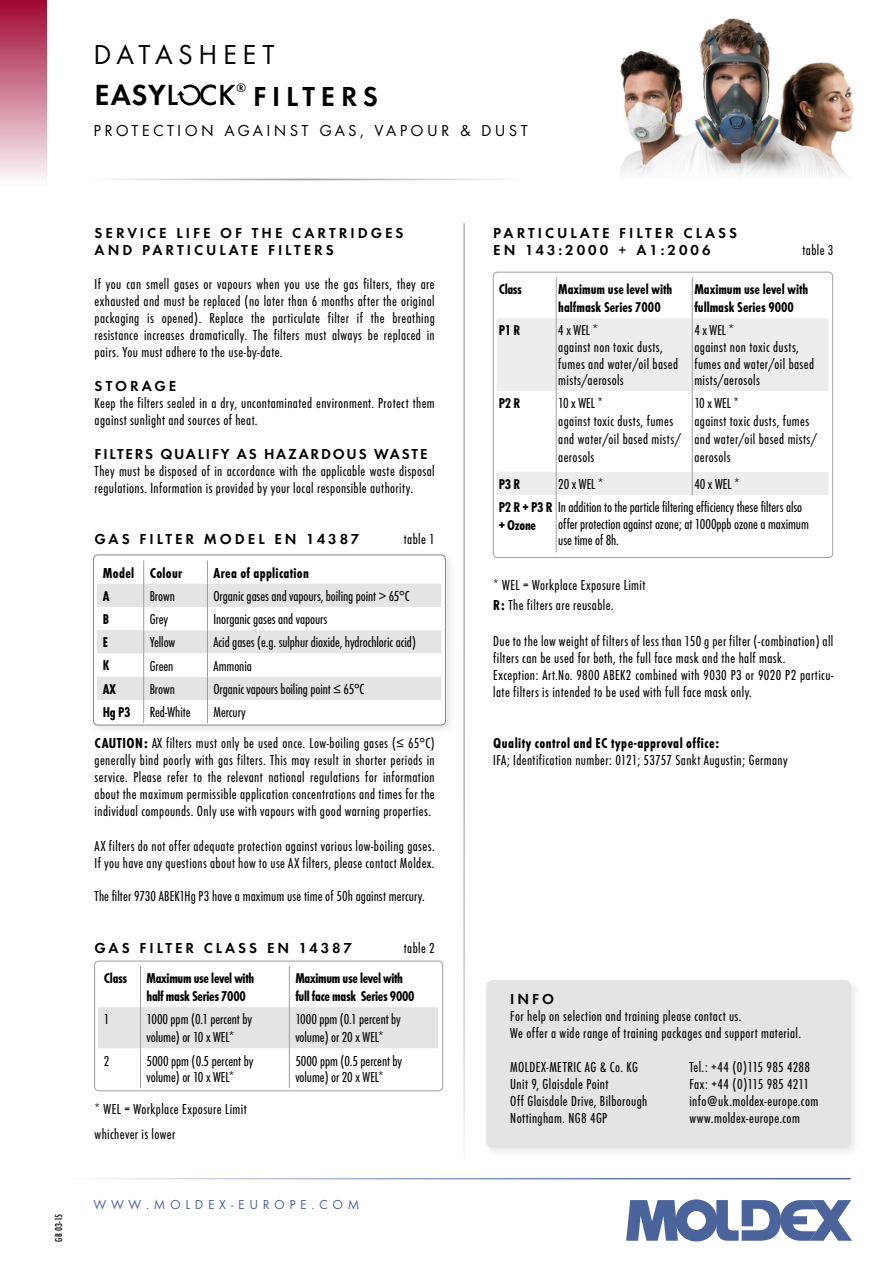
<style>
.page{position:relative;width:893px;height:1263px;background:#fff}
.page>*{position:absolute;margin:0;border:0;box-sizing:border-box;transform-origin:0 0}
.t1{font:30.15px "Futura TCE Dem";color:#000}
.t2{font:28.5px "Futura TCE Boo";letter-spacing:.195em;color:#000}
.t3{font:28.5px "Futura TCE Dem";letter-spacing:.2em;color:#000}
.t4{font:16.5px "Futura TCE Boo";letter-spacing:.2em;color:#000}
.t5{font:15px/17px "Futura TCE Boo Con";letter-spacing:.025em;color:#000}
.t6{font:15px/16.5px "Futura TCE Boo Con";letter-spacing:-.005em;color:#000}
.t7{font:15px/17px "Futura TCE Dem";letter-spacing:.2em;color:#000}
.t8{font:15px "Futura TCE Bol Con";letter-spacing:.025em;color:#000}
.t9{font:15px "Futura TCE Boo Con";letter-spacing:.005em;color:#000}
.t10{font:15px "Futura TCE Dem";letter-spacing:.12em;color:#000}
.t11{font:14.7px/18px "Futura TCE Bol Con";letter-spacing:-.02em;color:#000}
.t12{font:14.7px/18px "Futura TCE Bol Con";color:#000}
.t13{font:13.5px "Futura TCE Boo";letter-spacing:.345em;color:#4b649c}
.t14{font:500 12.75px "Futura TCE";color:#000}
.t15{font:10.5px "Futura TCE Med Con";color:#000}
.s1{font-family:"Futura TCE";font-weight:500}
.s2{font-family:"Futura TCE Bol Con"}
.s3{font-family:"Futura TCE Bol Con";font-size:14.7px}
</style>
<div class="page">
<img style="left:620px;top:18px;width:234px;height:135px">
<div style="left:0;top:0;width:47px;height:185px;background:linear-gradient(to bottom,#a00732,#fdfbfc)"></div>
<svg style="left:626px;top:1199px;width:226px;height:42px"></svg>
<hr style="left:62px;top:1178px;width:789px;height:1px;background:#4b649c">
<svg style="left:621px;top:153px;width:226px;height:24px;fill:#f1f1f2"></svg>
<svg style="left:98px;top:966px;width:340px;height:122px"></svg>
<hr style="left:140px;top:966px;width:1px;height:41px;background:#9c9e9f">
<hr style="left:289px;top:966px;width:1px;height:41px;background:#9c9e9f">
<hr style="left:140px;top:1007px;width:1px;height:41px;background:#9c9e9f">
<hr style="left:289px;top:1007px;width:1px;height:41px;background:#9c9e9f">
<hr style="left:140px;top:1048px;width:1px;height:40px;background:#9c9e9f">
<hr style="left:289px;top:1048px;width:1px;height:40px;background:#9c9e9f">
<div style="left:94px;top:961px;width:349px;height:130px;border:1px solid #9c9e9f;border-radius:4px"></div>
<div style="left:88px;top:549px;width:369px;height:188px;background:#000;opacity:.1"></div>
<svg style="left:97px;top:557px;width:344px;height:166px"></svg>
<div style="left:93px;top:555px;width:353px;height:170px;border:1px solid #87888a;border-radius:4px"></div>
<svg style="left:555px;top:277px;width:137px;height:41px"></svg>
<svg style="left:497px;top:318px;width:331px;height:177px;fill:#eceded"></svg>
<hr style="left:556px;top:277px;width:1px;height:41px;background:#9c9e9f">
<hr style="left:692px;top:277px;width:1px;height:41px;background:#9c9e9f">
<hr style="left:556px;top:318px;width:1px;height:73px;background:#9c9e9f">
<hr style="left:692px;top:318px;width:1px;height:73px;background:#9c9e9f">
<svg style="left:556px;top:391px;width:272px;height:104px"></svg>
<hr style="left:556px;top:495px;width:1px;height:57px;background:#9c9e9f">
<div style="left:493px;top:272px;width:340px;height:286px;border:1px solid #9c9e9f;border-radius:4px"></div>
<svg style="left:177px;top:84px;width:24px;height:22px"></svg>
<div style="left:481px;top:975px;width:381px;height:184px;background:#000;opacity:.1"></div>
<div style="left:486px;top:980px;width:365px;height:168px;background:#e3e4e4;border-radius:6px"></div>
<hr style="left:463px;top:223px;width:2px;height:942px;background:#9c9e9f">
<hr style="left:85px;top:179px;width:437px;height:1px;background:#9c9e9f">
<h2 class="t2" style="left:94px;top:37px;width:182px">DATASHEET</h2>
<h2 class="t3" style="left:253px;top:79px;width:126px">FILTERS</h2>
<p class="t4" style="left:94px;top:121px;width:436px">PROTECTION AGAINST GAS, VAPOUR &amp; DUST</p>
<h1 class="t1" style="left:95px;top:77px;width:143px">EASY<span class="s1">L CK</span></h1>
<p class="t14" style="left:236px;top:81px;width:11px">®</p>
<p class="t15" style="left:53px;top:1242px;width:29px;rotate:-90deg">GB 03-15</p>
<p class="t7" style="left:95px;top:224px;width:310px">SERVICE LIFE OF THE CARTRIDGES<br>AND PARTICULATE FILTERS</p>
<p class="t5" style="left:95px;top:276px;width:342px;text-align:justify">If you can smell gases or vapours when you use the gas filters, they are exhausted and must be replaced (no later than 6 months after the original packaging is opened). Replace the particulate filter if the breathing resistance increases dramatically. The filters must always be replaced in pairs. You must adhere to the use-by-date.</p>
<p class="t7" style="left:95px;top:378px;width:83px">STORAGE</p>
<p class="t5" style="left:95px;top:395px;width:342px">Keep the filters sealed in a dry, uncontaminated environment. Protect them against sunlight and sources of heat.</p>
<p class="t10" style="left:95px;top:445px;width:334px">FILTERS QUALIFY AS HAZARDOUS WASTE</p>
<p class="t5" style="left:95px;top:463px;width:342px">They must be disposed of in accordance with the applicable waste disposal regulations. Information is provided by your local responsible authority.</p>
<p class="t7" style="left:95px;top:531px;width:266px">GAS FILTER MODEL EN 14387</p>
<p class="t5" style="left:404px;top:531px;width:33px">table 1</p>
<p class="t8" style="left:103px;top:564px;width:81px">Model Colour</p>
<p class="t8" style="left:213px;top:564px;width:97px">Area of application</p>
<p class="t11" style="left:103px;top:587px;width:8px">A</p>
<p class="t5" style="left:150px;top:588px;width:27px">Brown</p>
<p class="t6" style="left:213px;top:588px;width:198px">Organic gases and vapours, boiling point &gt; 65°C</p>
<p class="t11" style="left:103px;top:610px;width:8px">B</p>
<p class="t5" style="left:150px;top:611px;width:20px">Grey</p>
<p class="t6" style="left:213px;top:611px;width:115px">Inorganic gases and vapours</p>
<p class="t11" style="left:103px;top:633px;width:7px">E</p>
<p class="t5" style="left:150px;top:634px;width:27px">Yellow</p>
<p class="t6" style="left:213px;top:634px;width:204px">Acid gases (e.g. sulphur dioxide, hydrochloric acid)</p>
<p class="t11" style="left:103px;top:657px;width:8px">K</p>
<p class="t5" style="left:150px;top:657px;width:25px">Green</p>
<p class="t6" style="left:213px;top:657px;width:40px">Ammonia</p>
<p class="t11" style="left:103px;top:680px;width:14px">AX</p>
<p class="t5" style="left:150px;top:681px;width:27px">Brown</p>
<p class="t6" style="left:213px;top:681px;width:152px">Organic vapours boiling point ≤ 65°C</p>
<p class="t11" style="left:103px;top:703px;width:29px">Hg P3</p>
<p class="t6" style="left:150px;top:704px;width:42px">Red-White</p>
<p class="t6" style="left:213px;top:704px;width:34px">Mercury</p>
<p class="t5" style="left:95px;top:735px;width:342px;text-align:justify"><span class="s2">CAUTION:</span> AX filters must only be used once. Low-boiling gases (≤ 65°C) generally bind poorly with gas filters. This may result in shorter periods in service. Please refer to the relevant national regulations for information about the maximum permissible application concentrations and times for the individual compounds. Only use with vapours with good warning properties.</p>
<p class="t5" style="left:95px;top:837px;width:342px">AX filters do not offer adequate protection against various low-boiling gases.<br>If you have any questions about how to use AX filters, please contact Moldex.</p>
<p class="t9" style="left:95px;top:887px;width:332px">The filter 9730 ABEK1Hg P3 have a maximum use time of 50h against mercury.</p>
<p class="t7" style="left:95px;top:939px;width:259px">GAS FILTER CLASS EN 14387</p>
<p class="t5" style="left:404px;top:939px;width:32px">table 2</p>
<p class="t11" style="left:104px;top:969px;width:25px">Class</p>
<p class="t11" style="left:147px;top:969px;width:109px">Maximum use level with half mask Series 7000</p>
<p class="t11" style="left:295px;top:969px;width:121px">Maximum use level with full face mask Series 9000</p>
<p class="t5" style="left:104px;top:1011px;width:7px">1</p>
<p class="t6" style="left:147px;top:1010px;width:107px;line-height:18px">1000 ppm (0.1 percent by volume) or 10 x WEL*</p>
<p class="t6" style="left:295px;top:1010px;width:107px;line-height:18px">1000 ppm (0.1 percent by volume) or 20 x WEL*</p>
<p class="t5" style="left:104px;top:1052px;width:7px">2</p>
<p class="t6" style="left:147px;top:1052px;width:108px">5000 ppm (0.5 percent by volume) or 10 x WEL*</p>
<p class="t6" style="left:295px;top:1052px;width:108px">5000 ppm (0.5 percent by volume) or 20 x WEL*</p>
<p class="t5" style="left:95px;top:1096px;width:154px;line-height:25px">* WEL = Workplace Exposure Limit whichever is lower</p>
<p class="t13" style="left:94px;top:1197px;width:267px">WWW.MOLDEX-EUROPE.COM</p>
<p class="t7" style="left:493px;top:224px;width:245px">PARTICULATE FILTER CLASS<br>EN 143:2000 + A1:2006</p>
<p class="t5" style="left:802px;top:242px;width:32px">table 3</p>
<p class="t11" style="left:499px;top:280px;width:25px">Class</p>
<p class="t12" style="left:558px;top:280px;width:115px">Maximum use level with halfmask Series 7000</p>
<p class="t12" style="left:694px;top:280px;width:115px">Maximum use level with fullmask Series 9000</p>
<p class="t11" style="left:499px;top:321px;width:23px">P1 R</p>
<p class="t5" style="left:558px;top:322px;width:121px;line-height:16.5px">4 x WEL *<br>against non toxic dusts, fumes and water/oil based mists/aerosols</p>
<p class="t5" style="left:694px;top:322px;width:121px;line-height:16.5px">4 x WEL *<br>against non toxic dusts, fumes and water/oil based mists/aerosols</p>
<p class="t11" style="left:499px;top:394px;width:23px">P2 R</p>
<p class="t5" style="left:558px;top:394px;width:124px;line-height:18px">10 x WEL *<br>against toxic dusts, fumes and water/oil based mists/ aerosols</p>
<p class="t5" style="left:694px;top:394px;width:124px;line-height:18px">10 x WEL *<br>against toxic dusts, fumes and water/oil based mists/ aerosols</p>
<p class="t11" style="left:499px;top:475px;width:23px">P3 R</p>
<p class="t5" style="left:558px;top:476px;width:47px">20 x WEL *</p>
<p class="t6" style="left:499px;top:472px;width:305px;line-height:23.2px;text-indent:196px">40 x WEL *<br><span class="s3">P2 R + P3 R</span> In addition to the particle filtering efficiency these filters also</p>
<p class="t11" style="left:499px;top:516px;width:39px">+ Ozone</p>
<p class="t6" style="left:558px;top:516px;width:252px">offer protection against ozone; at 1000ppb ozone a maximum use time of 8h.</p>
<p class="t5" style="left:493px;top:574px;width:154px;line-height:20.7px">* WEL = Workplace Exposure Limit<br><span class="s2">R:</span> The filters are reusable.</p>
<p class="t5" style="left:493px;top:633px;width:342px">Due to the low weight of filters of less than 150 g per filter (-combination) all filters can be used for both, the full face mask and the half mask.<br>Exception: Art.No. 9800 ABEK2 combined with 9030 P3 or 9020 P2 particu&shy;late filters is intended to be used with full face mask only.</p>
<p class="t8" style="left:493px;top:735px;width:228px">Quality control and EC type-approval office:</p>
<p class="t5" style="left:493px;top:752px;width:296px">IFA; Identification number: 0121; 53757 Sankt Augustin; Germany</p>
<p class="t7" style="left:510px;top:990px;width:45px">INFO</p>
<p class="t5" style="left:510px;top:1007px;width:292px">For help on selection and training please contact us.<br>We offer a wide range of training packages and support material.</p>
<p class="t5" style="left:510px;top:1058px;width:139px">MOLDEX-METRIC AG &amp; Co. KG<br>Unit 9, Glaisdale Point<br>Off Glaisdale Drive, Bilborough<br>Nottingham. NG8 4GP</p>
<p class="t5" style="left:689px;top:1058px;width:130px">Tel.: +44 (0)115 985 4288<br>Fax: +44 (0)115 985 4211 info@uk.moldex-europe.com www.moldex-europe.com</p>
</div>
